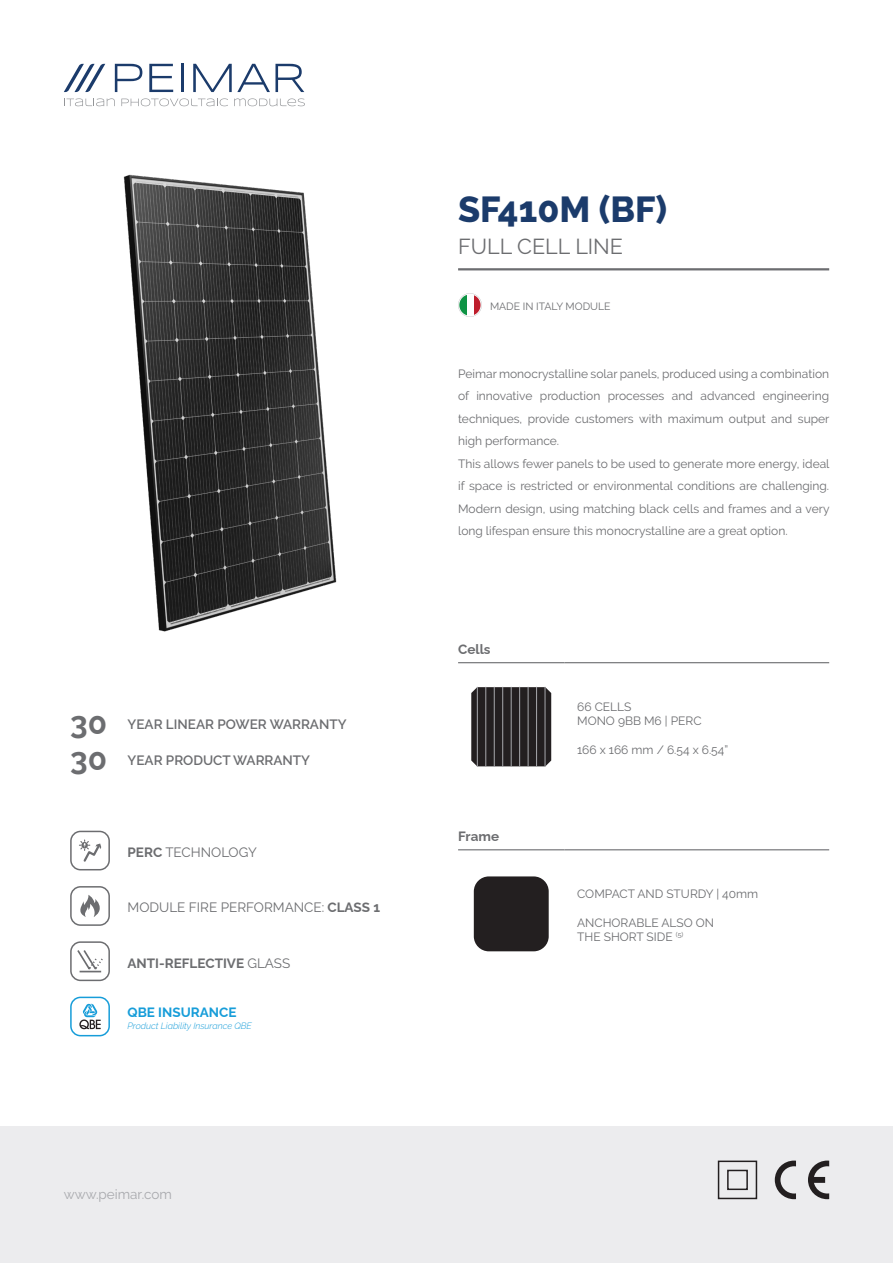
<style>
.page{position:relative;width:893px;height:1263px;background:#fff}
.page>*{position:absolute;margin:0;border:0;box-sizing:border-box;transform-origin:0 0}
.t1{font:800 36px "Raleway";color:#1b3b6b}
.t2{font:700 31.5px "Raleway";color:#6c6d70}
.t3{font:21.6px "Raleway";color:#6c6d70}
.t4{font:600 13.5px "Raleway";color:#6c6d70}
.t5{font:13.5px "Raleway";color:#6c6d70}
.t6{font:700 13.5px "Raleway";color:#6c6d70}
.t7{font:13.5px "Raleway";color:#a8a9ad}
.t8{font:700 13.5px "Raleway";color:#179dd9}
.t9{font:12px/22.5px "Raleway";color:#6c6d70;text-align:justify}
.t10{font:10.5px "Raleway";color:#6c6d70}
.t11{font:italic 300 9px "Raleway";color:#179dd9}
.s1{font-weight:700}
.s2{font-weight:400}
</style>
<div class="page">
<div style="left:0;top:1126px;width:893px;height:137px;background:#ececee"></div>
<div style="left:718px;top:1160px;width:39px;height:39px;border:2px solid #231f20"></div>
<div style="left:727px;top:1170px;width:21px;height:20px;border:2px solid #231f20"></div>
<svg style="left:775px;top:1160px;width:21px;height:39px"></svg>
<svg style="left:808px;top:1160px;width:21px;height:39px"></svg>
<svg style="left:115px;top:64px;width:27px;height:28px"></svg>
<svg style="left:149px;top:64px;width:24px;height:28px"></svg>
<hr style="left:181px;top:64px;width:3px;height:28px;background:#1b3b6b">
<svg style="left:193px;top:64px;width:111px;height:28px"></svg>
<svg style="left:64px;top:64px;width:41px;height:28px"></svg>
<svg style="left:64px;top:98px;width:51px;height:8px"></svg>
<svg style="left:121px;top:98px;width:107px;height:8px"></svg>
<svg style="left:234px;top:98px;width:71px;height:8px"></svg>
<svg style="left:458px;top:293px;width:24px;height:24px"></svg>
<hr style="left:458px;top:268px;width:371px;height:2px;background:#6c6d70">
<hr style="left:458px;top:662px;width:106px;height:1px;background:#6c6d70">
<hr style="left:564px;top:662px;width:265px;height:1px;background:#6c6d70">
<hr style="left:458px;top:849px;width:106px;height:1px;background:#6c6d70">
<hr style="left:564px;top:849px;width:265px;height:1px;background:#6c6d70">
<svg style="left:471px;top:687px;width:80px;height:79px;background:#2b2728"></svg>
<hr style="left:477px;top:687px;width:1px;height:80px;background:#a8a9ad">
<hr style="left:536px;top:687px;width:1px;height:80px;background:#a8a9ad">
<hr style="left:528px;top:687px;width:1px;height:80px;background:#a8a9ad">
<hr style="left:519px;top:687px;width:1px;height:80px;background:#a8a9ad">
<hr style="left:511px;top:687px;width:1px;height:80px;background:#a8a9ad">
<hr style="left:502px;top:687px;width:1px;height:80px;background:#a8a9ad">
<hr style="left:494px;top:687px;width:1px;height:80px;background:#a8a9ad">
<hr style="left:485px;top:687px;width:1px;height:80px;background:#a8a9ad">
<hr style="left:545px;top:687px;width:1px;height:80px;background:#a8a9ad">
<div style="left:474px;top:876px;width:75px;height:75px;background:#231f20;border-radius:15px"></div>
<div style="left:70px;top:831px;width:40px;height:39px;border:2px solid #6c6d70;border-radius:10px"></div>
<svg style="left:79px;top:839px;width:23px;height:23px"></svg>
<div style="left:70px;top:886px;width:40px;height:40px;border:2px solid #6c6d70;border-radius:10px"></div>
<svg style="left:80px;top:895px;width:20px;height:22px"></svg>
<div style="left:70px;top:941px;width:40px;height:40px;border:2px solid #6c6d70;border-radius:10px"></div>
<svg style="left:77px;top:950px;width:26px;height:22px"></svg>
<div style="left:70px;top:997px;width:40px;height:39px;border:2px solid #179dd9;border-radius:10px"></div>
<svg style="left:79px;top:1003px;width:22px;height:26px"></svg>
<img style="left:123px;top:174px;width:214px;height:458px">
<p class="t2" style="left:70px;top:698px;width:38px">30</p>
<p class="t4" style="left:128px;top:717px;width:220px">YEAR LINEAR POWER WARRANTY</p>
<p class="t2" style="left:70px;top:734px;width:38px">30</p>
<p class="t4" style="left:128px;top:753px;width:184px">YEAR PRODUCT WARRANTY</p>
<p class="t5" style="left:128px;top:844px;width:131px"><span class="s1">PERC</span> TECHNOLOGY</p>
<p class="t5" style="left:128px;top:900px;width:254px">MODULE FIRE PERFORMANCE: <span class="s1">CLASS 1</span></p>
<p class="t6" style="left:128px;top:952px;width:164px">ANTI-REFLECTIVE <span class="s2">GLASS</span></p>
<p class="t8" style="left:128px;top:1002px;width:111px">QBE INSURANCE</p>
<p class="t11" style="left:128px;top:1020px;width:126px">Product Liability Insurance QBE</p>
<p class="t7" style="left:64px;top:1186px;width:110px">www.peimar.com</p>
<p class="t1" style="left:458px;top:189px;width:211px">SF410M (BF)</p>
<p class="t3" style="left:458px;top:234px;width:167px">FULL CELL LINE</p>
<p class="t10" style="left:490px;top:300px;width:122px">MADE IN ITALY MODULE</p>
<p class="t9" style="left:458px;top:362px;width:373px">Peimar monocrystalline solar panels, produced using a combination of innovative production processes and advanced engineering techniques, provide customers with maximum output and super high performance.</p>
<p class="t9" style="left:458px;top:452px;width:373px">This allows fewer panels to be used to generate more energy, ideal if space is restricted or environmental conditions are challenging.<br>Modern design, using matching black cells and frames and a very long lifespan ensure this monocrystalline are a great option.</p>
<p class="t6" style="left:458px;top:639px;width:34px">Cells</p>
<p class="t6" style="left:458px;top:826px;width:42px">Frame</p>
<p class="t9" style="left:577px;top:695px;width:56px">66 CELLS</p>
<p class="t9" style="left:577px;top:710px;width:126px">MONO 9BB M6 | PERC</p>
<p class="t9" style="left:577px;top:738px;width:152px">166 x 166 mm / 6.54 x 6.54”</p>
<p class="t9" style="left:577px;top:882px;width:182px">COMPACT AND STURDY | 40mm</p>
<p class="t9" style="left:577px;top:911px;width:139px">ANCHORABLE ALSO ON</p>
<p class="t9" style="left:577px;top:926px;width:108px">THE SHORT SIDE <sup>(5)</sup></p>
</div>
